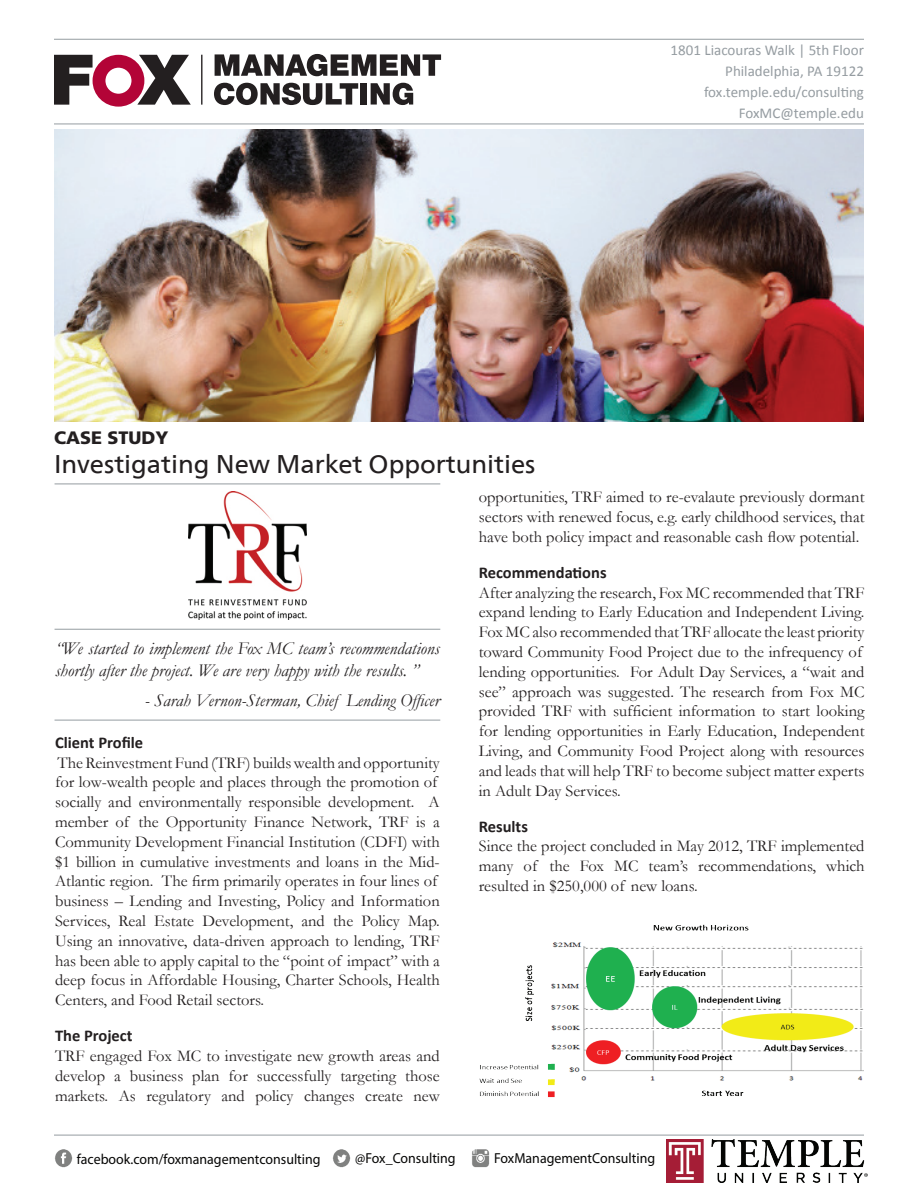
<style>
.page{position:relative;width:918px;height:1188px;background:#fff}
.page>*{position:absolute;margin:0;border:0;box-sizing:border-box;transform-origin:0 0}
.t1{font:25.5px "Frutiger Neue LT Com";color:#231f20}
.t2{font:italic 18px/21.6px "Garamond";color:#231f20}
.t3{font:900 18px "Frutiger LT Std";color:#231f20}
.t4{font:16.5px/19.8px "Garamond";color:#231f20;text-align:justify}
.t5{font:700 16.5px "Calibri";color:#231f20}
.t6{font:15px/21px "Calibri";color:#959ca1;text-align:right}
.t7{font:14.55px "Myriad Pro";color:#050504;scale:.96 1}
</style>
<div class="page">
<img style="left:54px;top:130px;width:810px;height:291px">
<hr style="left:54px;top:1135px;width:810px;height:1px;background:#959ca1">
<hr style="left:55px;top:484px;width:385px;height:1px;background:#959ca1">
<hr style="left:55px;top:629px;width:385px;height:1px;background:#959ca1">
<hr style="left:55px;top:720px;width:385px;height:1px;background:#959ca1">
<img style="left:55px;top:1149px;width:18px;height:19px">
<img style="left:332px;top:1149px;width:19px;height:19px">
<img style="left:472px;top:1149px;width:18px;height:19px">
<img style="left:188px;top:491px;width:118px;height:129px">
<hr style="left:54px;top:39px;width:810px;height:1px;background:#959ca1">
<hr style="left:54px;top:124px;width:810px;height:1px;background:#959ca1">
<svg style="left:54px;top:55px;width:137px;height:50px"></svg>
<hr style="left:201px;top:55px;width:1px;height:50px;background:#231f20">
<svg style="left:215px;top:54px;width:226px;height:22px"></svg>
<svg style="left:214px;top:83px;width:144px;height:22px"></svg>
<div style="left:361px;top:83px;width:6px;height:22px;background:#231f20"></div>
<svg style="left:371px;top:83px;width:42px;height:22px"></svg>
<img style="left:479px;top:924px;width:384px;height:174px">
<img style="left:667px;top:1139px;width:200px;height:43px">
<p class="t6" style="left:671px;top:40px;width:195px">1801 Liacouras Walk | 5th Floor<br>Philadelphia, PA 19122 fox.temple.edu/consulting<br>FoxMC@temple.edu</p>
<p class="t3" style="left:54px;top:427px;width:116px">CASE STUDY</p>
<h1 class="t1" style="left:54px;top:448px;width:483px">Investigating New Market Opportunities</h1>
<p class="t4" style="left:479px;top:487px;width:387px">opportunities, TRF aimed to re-evalaute previously dormant sectors with renewed focus, e.g. early childhood services, that have both policy impact and reasonable cash flow potential.</p>
<p class="t5" style="left:479px;top:562px;width:129px">Recommendations</p>
<p class="t4" style="left:479px;top:582px;width:387px;text-align:left">After analyzing the research, Fox MC recommended that TRF expand lending to Early Education and Independent Living.<br>Fox MC also recommended that TRF allocate the least priority toward Community Food Project due to the infrequency of lending opportunities. For Adult Day Services, a “wait and see” approach was suggested. The research from Fox MC provided TRF with sufficient information to start looking for lending opportunities in Early Education, Independent Living, and Community Food Project along with resources and leads that will help TRF to become subject matter experts in Adult Day Services.</p>
<p class="t5" style="left:479px;top:816px;width:51px">Results</p>
<p class="t4" style="left:479px;top:836px;width:387px">Since the project concluded in May 2012, TRF implemented many of the Fox MC team’s recommendations, which resulted in $250,000 of new loans.</p>
<p class="t2" style="left:55px;top:637px;width:386px">“We started to implement the Fox MC team’s recommendations shortly after the project. We are very happy with the results. ”</p>
<p class="t2" style="left:145px;top:689px;width:296px">- Sarah Vernon-Sterman, Chief Lending Officer</p>
<p class="t5" style="left:55px;top:732px;width:90px">Client Profile</p>
<p class="t4" style="left:55px;top:752px;width:386px;text-align:left">The Reinvestment Fund (TRF) builds wealth and opportunity for low-wealth people and places through the promotion of socially and environmentally responsible development. A member of the Opportunity Finance Network, TRF is a Community Development Financial Institution (CDFI) with $1 billion in cumulative investments and loans in the Mid-Atlantic region. The firm primarily operates in four lines of business – Lending and Investing, Policy and Information Services, Real Estate Development, and the Policy Map.<br>Using an innovative, data-driven approach to lending, TRF has been able to apply capital to the “point of impact” with a deep focus in Affordable Housing, Charter Schools, Health Centers, and Food Retail sectors.</p>
<p class="t5" style="left:55px;top:1025px;width:79px">The Project</p>
<p class="t4" style="left:55px;top:1046px;width:386px">TRF engaged Fox MC to investigate new growth areas and develop a business plan for successfully targeting those markets. As regulatory and policy changes create new</p>
<p class="t7" style="left:77px;top:1150px;width:255px">facebook.com/foxmanagementconsulting</p>
<p class="t7" style="left:355px;top:1149px;width:106px">@Fox_Consulting</p>
<p class="t7" style="left:494px;top:1150px;width:169px">FoxManagementConsulting</p>
</div>
